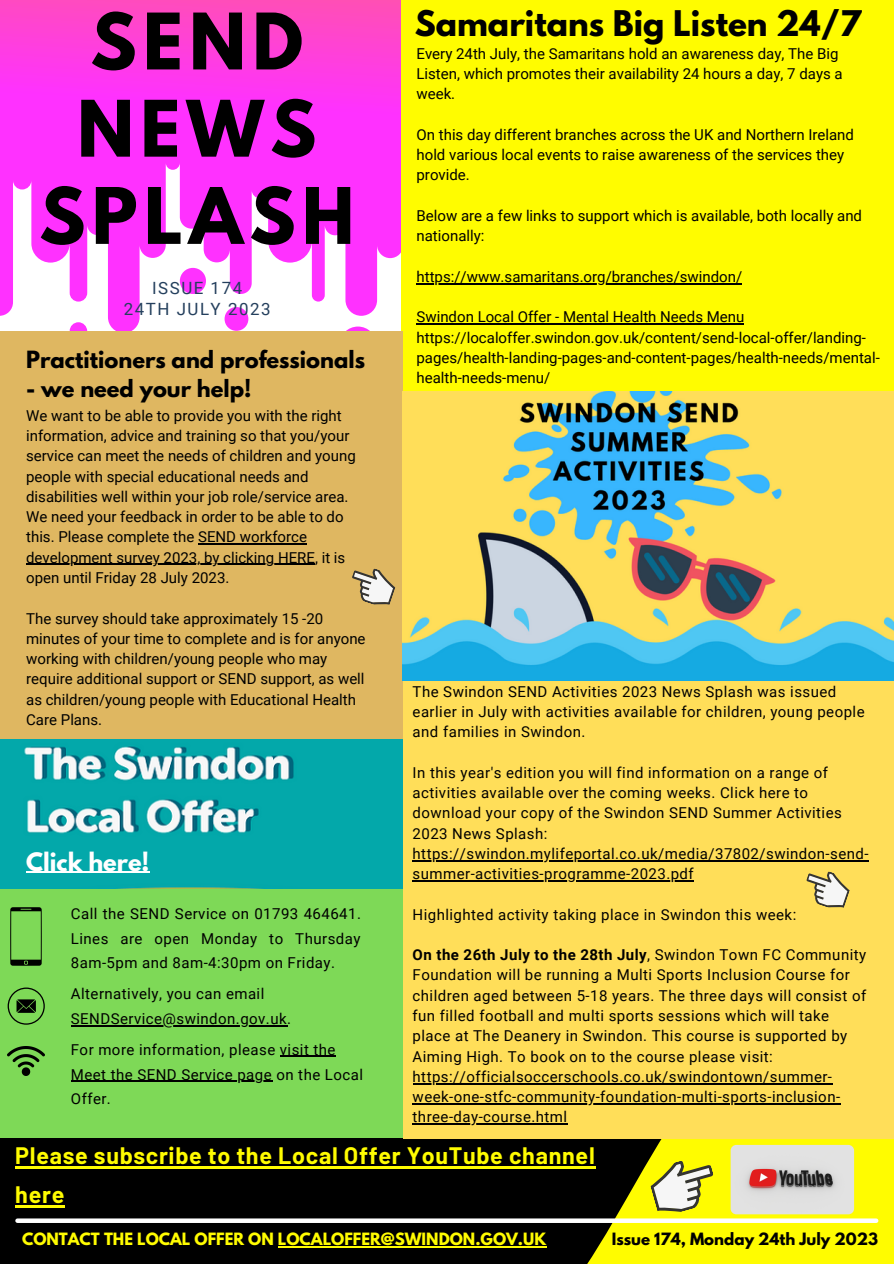
<style>
.page{position:relative;width:894px;height:1264px;background:#fff}
.page>*{position:absolute;margin:0;border:0;box-sizing:border-box;transform-origin:0 0}
.t1{font:700 68.85px/87.2px "League Spartan";letter-spacing:.09em;color:#000}
.t2{font:700 31.35px "League Spartan";color:#000}
.t3{font:700 23.25px/39.5px "Barlow";letter-spacing:.03em;color:#fffc00}
.t4{font:700 22.5px "League Spartan";color:#fff}
.t5{font:700 21px "League Spartan";color:#000}
.t6{font:16.95px "Roboto";letter-spacing:.09em;color:#243f5d}
.t7{font:15px/20.2px "Roboto";color:#000}
.t8{font:15px/20.2px "Roboto";letter-spacing:.03em;color:#000}
.t9{font:700 15px "League Spartan";color:#fffc00}
.t10{font:700 15px "League Spartan";color:#000}
.s1{font-weight:700}
</style>
<div class="page">
<svg style="left:0;top:0;width:401px;height:331px;fill:#f3f"></svg>
<div style="left:0;top:1138px;width:762px;height:125px;background:#000"></div>
<svg style="left:362px;top:1137px;width:531px;height:126px"></svg>
<div style="left:401px;top:0;width:492px;height:399px;background:#fffc00"></div>
<svg style="left:17px;top:1218px;width:858px;height:4px;background:#eaeae1"></svg>
<img style="left:730px;top:1144px;width:123px;height:70px;border-radius:6px">
<svg style="left:645px;top:1153px;width:75px;height:65px;background:#dedd49"></svg>
<img style="left:0;top:739px;width:402px;height:150px">
<div style="left:0;top:331px;width:402px;height:407px;background:#dfb761"></div>
<div style="left:0;top:889px;width:425px;height:248px;background:#7ed957"></div>
<svg style="left:10px;top:907px;width:32px;height:58px"></svg>
<svg style="left:8px;top:987px;width:37px;height:37px"></svg>
<img style="left:8px;top:1046px;width:37px;height:29px">
<div style="left:403px;top:653px;width:490px;height:485px;background:#ffde59"></div>
<img style="left:403px;top:391px;width:490px;height:289px">
<hr style="left:416px;top:283px;width:326px;height:1px;background:#000">
<hr style="left:416px;top:323px;width:328px;height:1px;background:#000">
<hr style="left:15px;top:1166px;width:580px;height:2px;background:#fffc00">
<hr style="left:15px;top:1205px;width:50px;height:2px;background:#fffc00">
<hr style="left:278px;top:1246px;width:268px;height:1px;background:#fffc00">
<hr style="left:71px;top:1025px;width:216px;height:1px;background:#000">
<hr style="left:412px;top:860px;width:456px;height:1px;background:#000">
<hr style="left:412px;top:880px;width:282px;height:1px;background:#000">
<hr style="left:412px;top:1082px;width:420px;height:2px;background:#000">
<hr style="left:412px;top:1103px;width:428px;height:1px;background:#000">
<hr style="left:412px;top:1123px;width:155px;height:1px;background:#000">
<hr style="left:198px;top:543px;width:109px;height:1px;background:#000">
<hr style="left:26px;top:564px;width:289px;height:1px;background:#000">
<hr style="left:26px;top:871px;width:123px;height:2px;background:#fff">
<svg style="left:352px;top:568px;width:44px;height:37px"></svg>
<svg style="left:806px;top:871px;width:44px;height:37px"></svg>
<svg style="left:280px;top:1055px;width:7px;height:2px"></svg>
<hr style="left:287px;top:1055px;width:49px;height:2px;background:#000">
<hr style="left:71px;top:1080px;width:201px;height:1px;background:#000">
<p class="t1" style="left:77px;top:7px;width:241px">SEND<br>NEWS</p>
<p class="t1" style="left:39px;top:181px;width:317px">SPLASH</p>
<p class="t6" style="left:152px;top:278px;width:91px">ISSUE 174</p>
<p class="t6" style="left:124px;top:299px;width:148px">24TH JULY 2023</p>
<p class="t5" style="left:26px;top:348px;width:340px">Practitioners and professionals</p>
<p class="t5" style="left:26px;top:378px;width:227px">- we need your help!</p>
<p class="t7" style="left:26px;top:405px;width:331px">We want to be able to provide you with the right information, advice and training so that you/your service can meet the needs of children and young people with special educational needs and disabilities well within your job role/service area.<br>We need your feedback in order to be able to do this. Please complete the SEND workforce development survey 2023, by clicking HERE, it is open until Friday 28 July 2023.</p>
<p class="t7" style="left:26px;top:608px;width:341px">The survey should take approximately 15 -20 minutes of your time to complete and is for anyone working with children/young people who may require additional support or SEND support, as well as children/young people with Educational Health Care Plans.</p>
<p class="t4" style="left:26px;top:850px;width:125px">Click here!</p>
<p class="t7" style="left:71px;top:901px;width:291px;line-height:24.8px;text-align:justify">Call the SEND Service on 01793 464641.<br>Lines are open Monday to Thursday 8am-5pm and 8am-4:30pm on Friday.</p>
<p class="t8" style="left:71px;top:981px;width:222px;line-height:24.8px">Alternatively, you can email<br>SENDService@swindon.gov.uk.</p>
<p class="t8" style="left:71px;top:1037px;width:293px;line-height:24.8px">For more information, please visit the<br>Meet the SEND Service page on the Local<br>Offer.</p>
<p class="t2" style="left:414px;top:8px;width:448px">Samaritans Big Listen 24/7</p>
<p class="t7" style="left:416px;top:43px;width:427px">Every 24th July, the Samaritans hold an awareness day, The Big<br>Listen, which promotes their availability 24 hours a day, 7 days a week.</p>
<p class="t7" style="left:416px;top:125px;width:439px">On this day different branches across the UK and Northern Ireland hold various local events to raise awareness of the services they provide.</p>
<p class="t7" style="left:416px;top:206px;width:447px">Below are a few links to support which is available, both locally and nationally:</p>
<p class="t7" style="left:416px;top:266px;width:327px">https://www.samaritans.org/branches/swindon/</p>
<p class="t7" style="left:416px;top:307px;width:329px">Swindon Local Offer - Mental Health Needs Menu</p>
<p class="t7" style="left:416px;top:327px;width:464px">https://localoffer.swindon.gov.uk/content/send-local-offer/landing&shy;pages/health-landing-pages-and-content-pages/health-needs/mental&shy;health-needs-menu/</p>
<p class="t8" style="left:412px;top:681px;width:453px">The Swindon SEND Activities 2023 News Splash was issued earlier in July with activities available for children, young people and families in Swindon.</p>
<p class="t8" style="left:412px;top:762px;width:457px">In this year's edition you will find information on a range of activities available over the coming weeks. Click here to download your copy of the Swindon SEND Summer Activities 2023 News Splash: https://swindon.mylifeportal.co.uk/media/37802/swindon-send&shy;summer-activities-programme-2023.pdf</p>
<p class="t8" style="left:412px;top:904px;width:385px">Highlighted activity taking place in Swindon this week:</p>
<p class="t8" style="left:412px;top:944px;width:455px"><span class="s1">On the 26th July to the 28th July</span>, Swindon Town FC Community Foundation will be running a Multi Sports Inclusion Course for children aged between 5-18 years. The three days will consist of fun filled football and multi sports sessions which will take place at The Deanery in Swindon. This course is supported by Aiming High. To book on to the course please visit: https://officialsoccerschools.co.uk/swindontown/summer&shy;week-one-stfc-community-foundation-multi-sports-inclusion&shy;three-day-course.html</p>
<p class="t3" style="left:15px;top:1134px;width:581px">Please subscribe to the Local Offer YouTube channel here</p>
<p class="t9" style="left:22px;top:1231px;width:525px">CONTACT THE LOCAL OFFER ON LOCALOFFER@SWINDON.GOV.UK</p>
<p class="t10" style="left:611px;top:1231px;width:268px">Issue 174, Monday 24th July 2023</p>
</div>
